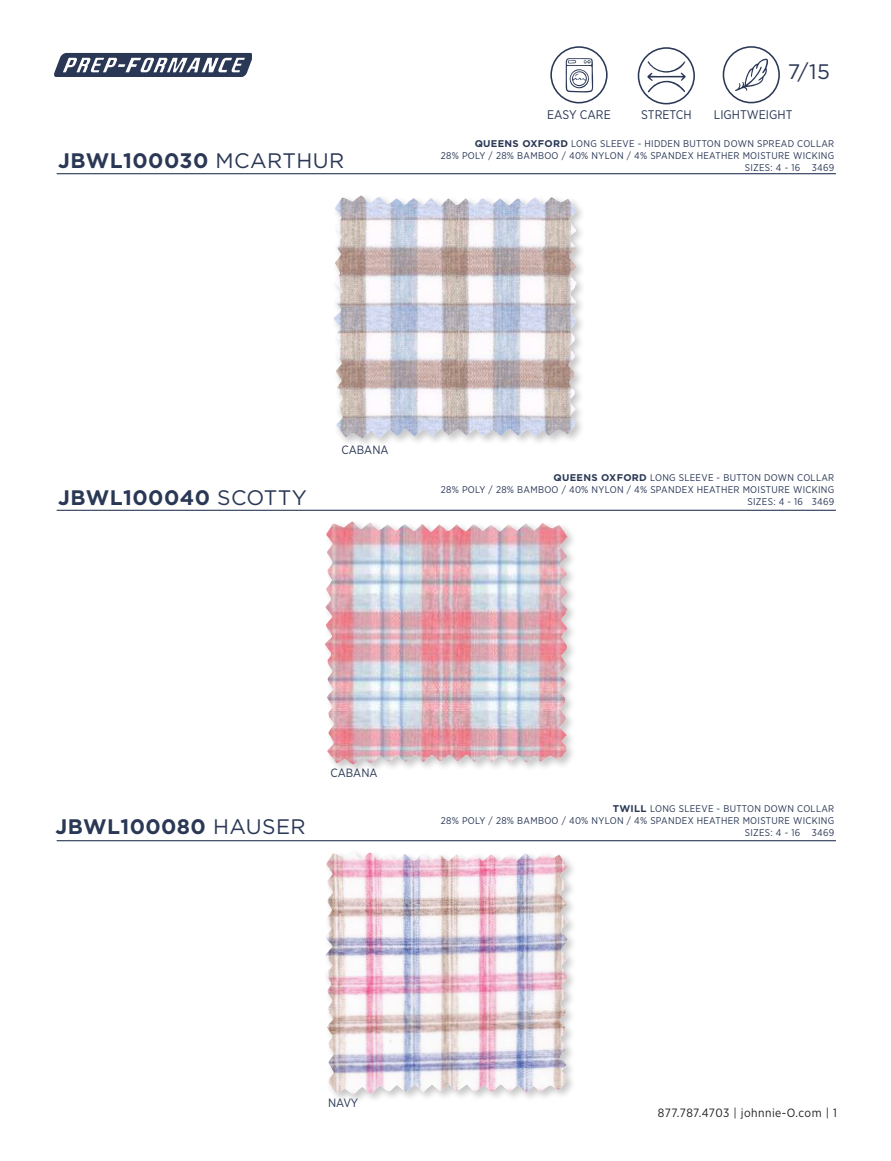
<style>
.page{position:relative;width:891px;height:1161px;background:#fff}
.page>*{position:absolute;margin:0;border:0;box-sizing:border-box;transform-origin:0 0}
.t1{font:700 21px "Gotham";letter-spacing:.02em;color:#2a3855}
.t2{font:21px "Gotham";color:#2a3755}
.t3{font:12.45px "Gotham Narrow";color:#2a3855}
.t4{font:12px "Gotham Narrow";letter-spacing:.04em;color:#231f20}
.t5{font:12px "Gotham Narrow";color:#2a3855}
.t6{font:9.75px/12px "Gotham Narrow";letter-spacing:.03em;color:#2a3855;text-align:right}
.s1{font-weight:400}
.s2{font-family:"Gotham";font-weight:700}
</style>
<div class="page">
<svg style="left:54px;top:53px;width:198px;height:24px"></svg>
<svg style="left:550px;top:46px;width:58px;height:57px"></svg>
<svg style="left:638px;top:47px;width:57px;height:57px"></svg>
<svg style="left:723px;top:46px;width:57px;height:57px"></svg>
<hr style="left:57px;top:173px;width:779px;height:1px;background:#2a3855">
<div style="left:331px;top:193px;width:255px;height:255px;background:#231f20;opacity:.25"></div>
<svg style="left:333px;top:196px;width:244px;height:243px"></svg>
<img style="left:333px;top:196px;width:28px;height:209px">
<hr style="left:57px;top:510px;width:779px;height:1px;background:#2a3855">
<div style="left:322px;top:519px;width:255px;height:255px;background:#231f20;opacity:.25"></div>
<img style="left:325px;top:522px;width:243px;height:243px">
<img style="left:325px;top:522px;width:27px;height:209px">
<div style="left:322px;top:849px;width:255px;height:255px;background:#231f20;opacity:.25"></div>
<img style="left:325px;top:851px;width:243px;height:243px">
<img style="left:325px;top:851px;width:27px;height:210px">
<hr style="left:57px;top:840px;width:779px;height:1px;background:#2a3855">
<h1 class="t2" style="left:788px;top:58px;width:44px">7/15</h1>
<h1 class="t1" style="left:58px;top:147px;width:288px">JBWL100030 <span class="s1">MCARTHUR</span></h1>
<p class="t3" style="left:547px;top:107px;width:65px">EASY CARE</p>
<p class="t3" style="left:641px;top:107px;width:52px">STRETCH</p>
<p class="t3" style="left:714px;top:107px;width:80px">LIGHTWEIGHT</p>
<p class="t6" style="left:441px;top:137px;width:395px"><span class="s2">QUEENS OXFORD</span> LONG SLEEVE - HIDDEN BUTTON DOWN SPREAD COLLAR<br>28% POLY / 28% BAMBOO / 40% NYLON / 4% SPANDEX HEATHER MOISTURE WICKING<br>SIZES: 4 - 16 3469</p>
<h1 class="t1" style="left:58px;top:484px;width:250px">JBWL100040 <span class="s1">SCOTTY</span></h1>
<p class="t5" style="left:341px;top:443px;width:49px">CABANA</p>
<p class="t6" style="left:441px;top:472px;width:395px"><span class="s2">QUEENS OXFORD</span> LONG SLEEVE - BUTTON DOWN COLLAR<br>28% POLY / 28% BAMBOO / 40% NYLON / 4% SPANDEX HEATHER MOISTURE WICKING<br>SIZES: 4 - 16 3469</p>
<p class="t5" style="left:330px;top:765px;width:49px">CABANA</p>
<p class="t6" style="left:441px;top:802px;width:395px"><span class="s2">TWILL</span> LONG SLEEVE - BUTTON DOWN COLLAR<br>28% POLY / 28% BAMBOO / 40% NYLON / 4% SPANDEX HEATHER MOISTURE WICKING</p>
<h1 class="t1" style="left:56px;top:813px;width:252px">JBWL100080 <span class="s1">HAUSER</span></h1>
<p class="t6" style="left:745px;top:826px;width:91px">SIZES: 4 - 16 3469</p>
<p class="t5" style="left:328px;top:1095px;width:32px">NAVY</p>
<p class="t4" style="left:658px;top:1105px;width:181px">877.787.4703 | johnnie-O.com | 1</p>
</div>
